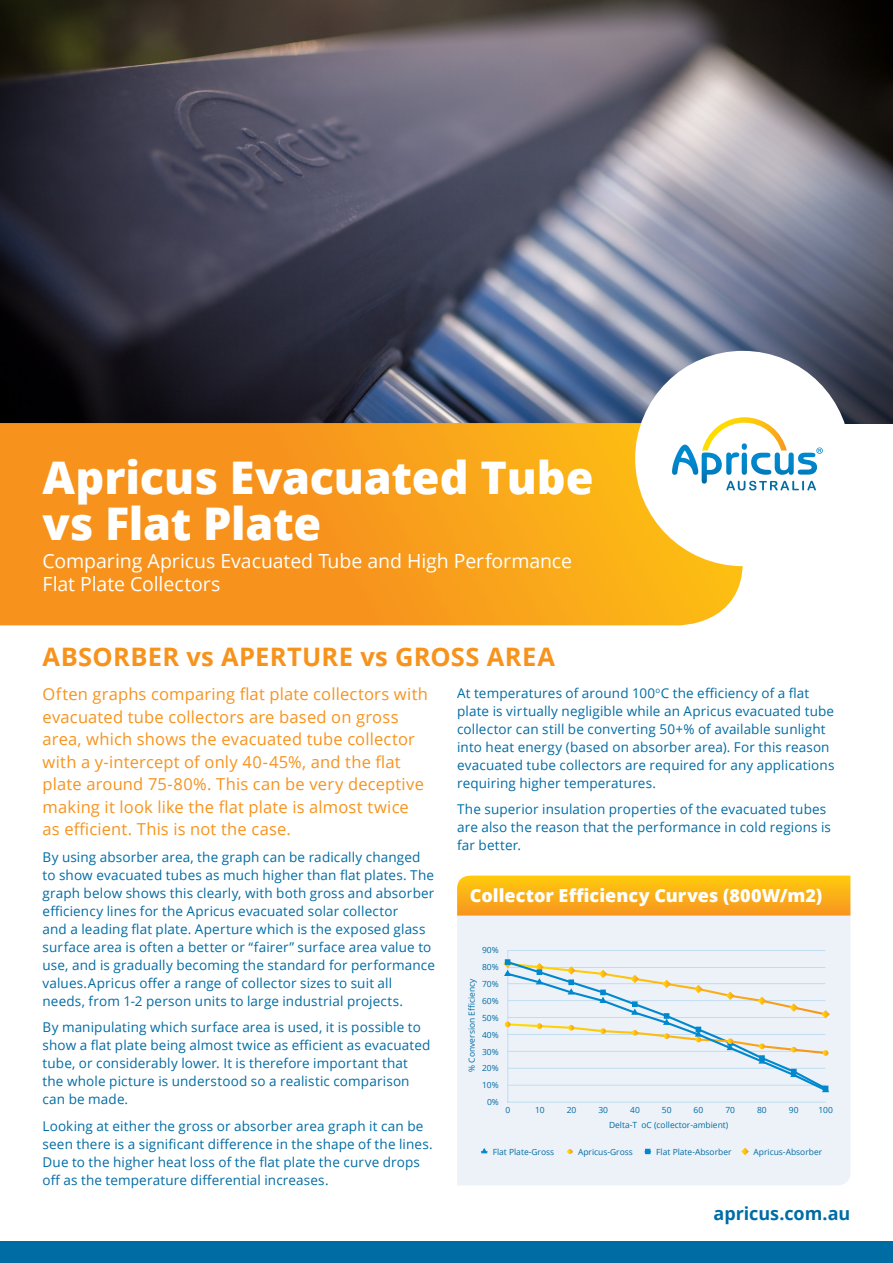
<style>
.page{position:relative;width:893px;height:1263px;background:#fff}
.page>*{position:absolute;margin:0;border:0;box-sizing:border-box;transform-origin:0 0}
.t1{font:800 45px "Open Sans";letter-spacing:-.005em;color:#fff}
.t2{font:700 25.5px "Open Sans";letter-spacing:.015em;color:#f7931d}
.t3{font:19.5px/23.4px "Open Sans";letter-spacing:-.005em;color:#fff}
.t4{font:800 18px "Open Sans";color:#fff}
.t5{font:700 18px "Open Sans";letter-spacing:-.005em;color:#006ca4}
.t6{font:16.5px/22.5px "Open Sans";letter-spacing:.01em;color:#f7931d}
.t7{font:13.5px/18px "Open Sans";letter-spacing:.01em;color:#006ca4}
.t8{font:8.4px "Open Sans";color:#006ca4}
</style>
<div class="page">
<div style="left:0;top:1242px;width:893px;height:21px;background:#006ca4"></div>
<img style="left:0;top:0;width:893px;height:423px">
<svg style="left:0;top:423px;width:743px;height:202px;background:#f89e1c"></svg>
<div style="left:457px;top:916px;width:393px;height:269px;background:#edf2f8"></div>
<hr style="left:507px;top:950px;width:318px;height:1px;background:#0088ce">
<hr style="left:507px;top:950px;width:1px;height:152px;background:#0088ce">
<hr style="left:508px;top:1102px;width:318px;height:1px;background:#0088ce">
<svg style="left:501px;top:957px;width:332px;height:137px;background:#e1eaed"></svg>
<svg style="left:481px;top:1148px;width:7px;height:6px"></svg>
<svg style="left:567px;top:1149px;width:6px;height:5px"></svg>
<svg style="left:644px;top:1149px;width:7px;height:5px"></svg>
<svg style="left:740px;top:1147px;width:10px;height:9px"></svg>
<svg style="left:457px;top:875px;width:393px;height:41px;background:#fab11c"></svg>
<div style="left:635px;top:351px;width:215px;height:215px;background:#fff;border-radius:50%"></div>
<svg style="left:672px;top:417px;width:151px;height:73px"></svg>
<p class="t1" style="left:43px;top:443px;width:552px">Apricus Evacuated Tube</p>
<p class="t1" style="left:43px;top:490px;width:280px">vs Flat Plate</p>
<p class="t3" style="left:43px;top:549px;width:531px">Comparing Apricus Evacuated Tube and High Performance<br>Flat Plate Collectors</p>
<p class="t2" style="left:43px;top:639px;width:514px">ABSORBER vs APERTURE vs GROSS AREA</p>
<p class="t6" style="left:43px;top:682px;width:387px">Often graphs comparing flat plate collectors with evacuated tube collectors are based on gross area, which shows the evacuated tube collector with a y-intercept of only 40-45%, and the flat plate around 75-80%. This can be very deceptive making it look like the flat plate is almost twice as efficient. This is not the case.</p>
<p class="t7" style="left:43px;top:847px;width:394px">By using absorber area, the graph can be radically changed to show evacuated tubes as much higher than flat plates. The graph below shows this clearly, with both gross and absorber efficiency lines for the Apricus evacuated solar collector<br>and a leading flat plate. Aperture which is the exposed glass surface area is often a better or “fairer” surface area value to use, and is gradually becoming the standard for performance values.Apricus offer a range of collector sizes to suit all needs, from 1-2 person units to large industrial projects.</p>
<p class="t7" style="left:43px;top:1018px;width:389px">By manipulating which surface area is used, it is possible to show a flat plate being almost twice as efficient as evacuated tube, or considerably lower. It is therefore important that the whole picture is understood so a realistic comparison can be made.</p>
<p class="t7" style="left:43px;top:1116px;width:392px">Looking at either the gross or absorber area graph it can be seen there is a significant difference in the shape of the lines.<br>Due to the higher heat loss of the flat plate the curve drops off as the temperature differential increases.</p>
<p class="t7" style="left:457px;top:683px;width:379px">At temperatures of around 100<sup>o</sup>C the efficiency of a flat plate is virtually negligible while an Apricus evacuated tube collector can still be converting 50+% of available sunlight into heat energy (based on absorber area). For this reason evacuated tube collectors are required for any applications requiring higher temperatures.</p>
<p class="t7" style="left:457px;top:800px;width:375px">The superior insulation properties of the evacuated tubes are also the reason that the performance in cold regions is far better.</p>
<p class="t4" style="left:470px;top:882px;width:354px">Collector Efficiency Curves (800W/m2)</p>
<p class="t8" style="left:482px;top:944px;width:18px">90%</p>
<p class="t8" style="left:482px;top:961px;width:18px">80%</p>
<p class="t8" style="left:466px;top:1072px;width:94px;rotate:-90deg">% Conversion Efficiency</p>
<p class="t8" style="left:482px;top:978px;width:18px">70%</p>
<p class="t8" style="left:482px;top:995px;width:18px">60%</p>
<p class="t8" style="left:482px;top:1012px;width:18px">50%</p>
<p class="t8" style="left:482px;top:1029px;width:18px">40%</p>
<p class="t8" style="left:482px;top:1046px;width:18px">30%</p>
<p class="t8" style="left:482px;top:1063px;width:18px">20%</p>
<p class="t8" style="left:482px;top:1079px;width:18px">10%</p>
<p class="t8" style="left:487px;top:1096px;width:13px">0%</p>
<p class="t8" style="left:505px;top:1104px;width:6px">0</p>
<p class="t8" style="left:535px;top:1104px;width:11px">10</p>
<p class="t8" style="left:567px;top:1104px;width:11px">20</p>
<p class="t8" style="left:598px;top:1104px;width:11px">30</p>
<p class="t8" style="left:630px;top:1104px;width:11px">40</p>
<p class="t8" style="left:662px;top:1104px;width:11px">50</p>
<p class="t8" style="left:694px;top:1104px;width:11px">60</p>
<p class="t8" style="left:725px;top:1104px;width:11px">70</p>
<p class="t8" style="left:757px;top:1104px;width:11px">80</p>
<p class="t8" style="left:789px;top:1104px;width:11px">90</p>
<p class="t8" style="left:818px;top:1104px;width:16px">100</p>
<p class="t8" style="left:493px;top:1146px;width:63px">Flat Plate-Gross</p>
<p class="t8" style="left:578px;top:1146px;width:56px">Apricus-Gross</p>
<p class="t8" style="left:656px;top:1146px;width:77px">Flat Plate-Absorber</p>
<p class="t8" style="left:754px;top:1146px;width:70px">Apricus-Absorber</p>
<p class="t8" style="left:609px;top:1119px;width:121px">Delta-T oC (collector-ambient)</p>
<p class="t5" style="left:714px;top:1201px;width:138px">apricus.com.au</p>
</div>
